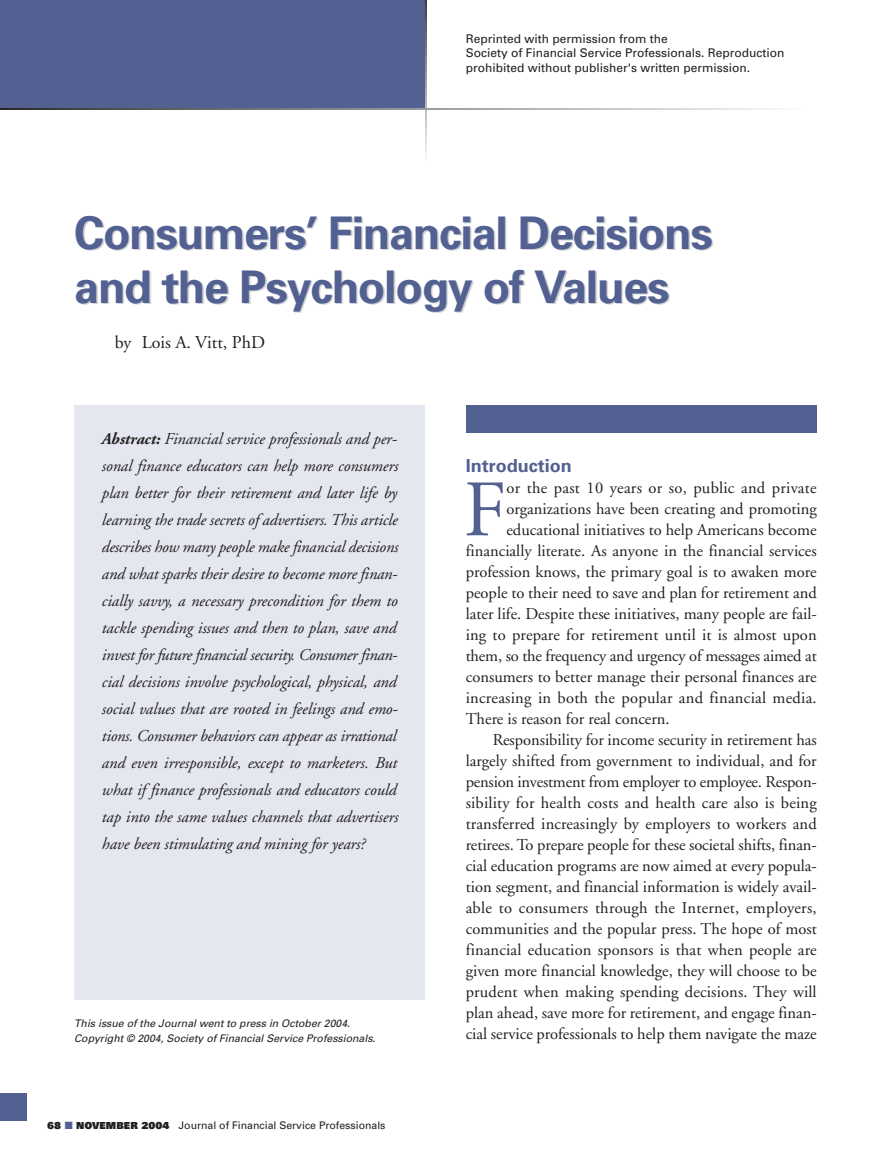
<style>
.page{position:relative;width:891px;height:1175px;background:#fff}
.page>*{position:absolute;margin:0;border:0;box-sizing:border-box;transform-origin:0 0}
.t1{font:79.8px "Adobe Garamond";color:#536192}
.t2{font:700 45px/54px "Univers";letter-spacing:-.03em;color:#536192}
.t3{font:18px "Adobe Garamond";color:#231f20}
.t4{font:700 18px "Univers";color:#536192}
.t5{font:16.5px "Adobe Garamond";color:#231f20}
.t6{font:italic 16.5px/27px "Adobe Garamond";letter-spacing:-.005em;color:#231f20}
.t7{font:12px/14.4px "Univers";color:#231f20}
.t8{font:italic 10.5px/15px "Univers";color:#231f20}
.t9{font:10.5px "Univers";color:#231f20}
.s1{font-weight:700}
.s2{font-family:"Univers Ultra Bold DTC"}
.s3{color:#536192}
</style>
<div class="page">
<div style="left:74px;top:405px;width:351px;height:594px;background:#e5e7f0"></div>
<div style="left:466px;top:405px;width:351px;height:27px;background:#536192"></div>
<svg style="left:0;top:0;width:776px;height:156px"></svg>
<div style="left:0;top:1094px;width:27px;height:26px;background:#536192"></div>
<svg style="left:0;top:1093px;width:27px;height:1px"></svg>
<p class="t7" style="left:466px;top:32px;width:320px">Reprinted with permission from the<br>Society of Financial Service Professionals. Reproduction prohibited without publisher's written permission.</p>
<h2 class="t2" style="left:74px;top:210px;width:640px">Consumers’ Financial Decisions and the Psychology of Values</h2>
<p class="t3" style="left:115px;top:335px;width:152px">by Lois A. Vitt, PhD</p>
<p class="t6" style="left:101px;top:427px;width:298px"><span class="s1">Abstract:</span> Financial service professionals and per&shy;sonal finance educators can help more consumers plan better for their retirement and later life by learning the trade secrets of advertisers. This article describes how many people make financial decisions and what sparks their desire to become more finan&shy;cially savvy, a necessary precondition for them to tackle spending issues and then to plan, save and invest for future financial security. Consumer finan&shy;cial decisions involve psychological, physical, and social values that are rooted in feelings and emo&shy;tions. Consumer behaviors can appear as irrational and even irresponsible, except to marketers. But what if finance professionals and educators could tap into the same values channels that advertisers have been stimulating and mining for years?</p>
<p class="t8" style="left:74px;top:1016px;width:305px">This issue of the Journal went to press in October 2004.<br>Copyright © 2004, Society of Financial Service Professionals.</p>
<p class="t9" style="left:47px;top:1120px;width:340px"><span class="s2">68</span> <span class="s3">■</span> <span class="s2">NOVEMBER 2004</span> Journal of Financial Service Professionals</p>
<p class="t4" style="left:466px;top:459px;width:107px">Introduction</p>
<h1 class="t1" style="left:464px;top:478px;width:44px">F</h1>
<p class="t5" style="left:506px;top:481px;width:312px">or the past 10 years or so, public and private</p>
<p class="t5" style="left:506px;top:502px;width:312px">organizations have been creating and promoting</p>
<p class="t5" style="left:506px;top:523px;width:312px">educational initiatives to help Americans become</p>
<p class="t5" style="left:466px;top:544px;width:353px">financially literate. As anyone in the financial services</p>
<p class="t5" style="left:466px;top:565px;width:353px">profession knows, the primary goal is to awaken more</p>
<p class="t5" style="left:466px;top:586px;width:353px">people to their need to save and plan for retirement and</p>
<p class="t5" style="left:466px;top:607px;width:353px">later life. Despite these initiatives, many people are fail-</p>
<p class="t5" style="left:466px;top:628px;width:352px">ing to prepare for retirement until it is almost upon</p>
<p class="t5" style="left:466px;top:649px;width:352px">them, so the frequency and urgency of messages aimed at</p>
<p class="t5" style="left:466px;top:670px;width:353px">consumers to better manage their personal finances are</p>
<p class="t5" style="left:466px;top:691px;width:353px">increasing in both the popular and financial media.</p>
<p class="t5" style="left:466px;top:712px;width:206px">There is reason for real concern.</p>
<p class="t5" style="left:493px;top:733px;width:326px">Responsibility for income security in retirement has</p>
<p class="t5" style="left:466px;top:754px;width:353px">largely shifted from government to individual, and for</p>
<p class="t5" style="left:466px;top:775px;width:352px">pension investment from employer to employee. Respon-</p>
<p class="t5" style="left:466px;top:796px;width:352px">sibility for health costs and health care also is being</p>
<p class="t5" style="left:466px;top:817px;width:352px">transferred increasingly by employers to workers and</p>
<p class="t5" style="left:466px;top:838px;width:352px">retirees. To prepare people for these societal shifts, finan-</p>
<p class="t5" style="left:466px;top:859px;width:353px">cial education programs are now aimed at every popula-</p>
<p class="t5" style="left:466px;top:880px;width:353px">tion segment, and financial information is widely avail-</p>
<p class="t5" style="left:466px;top:901px;width:352px">able to consumers through the Internet, employers,</p>
<p class="t5" style="left:466px;top:922px;width:353px">communities and the popular press. The hope of most</p>
<p class="t5" style="left:466px;top:943px;width:353px">financial education sponsors is that when people are</p>
<p class="t5" style="left:466px;top:964px;width:352px">given more financial knowledge, they will choose to be</p>
<p class="t5" style="left:466px;top:985px;width:352px">prudent when making spending decisions. They will</p>
<p class="t5" style="left:466px;top:1006px;width:353px">plan ahead, save more for retirement, and engage finan-</p>
<p class="t5" style="left:466px;top:1027px;width:353px">cial service professionals to help them navigate the maze</p>
</div>
